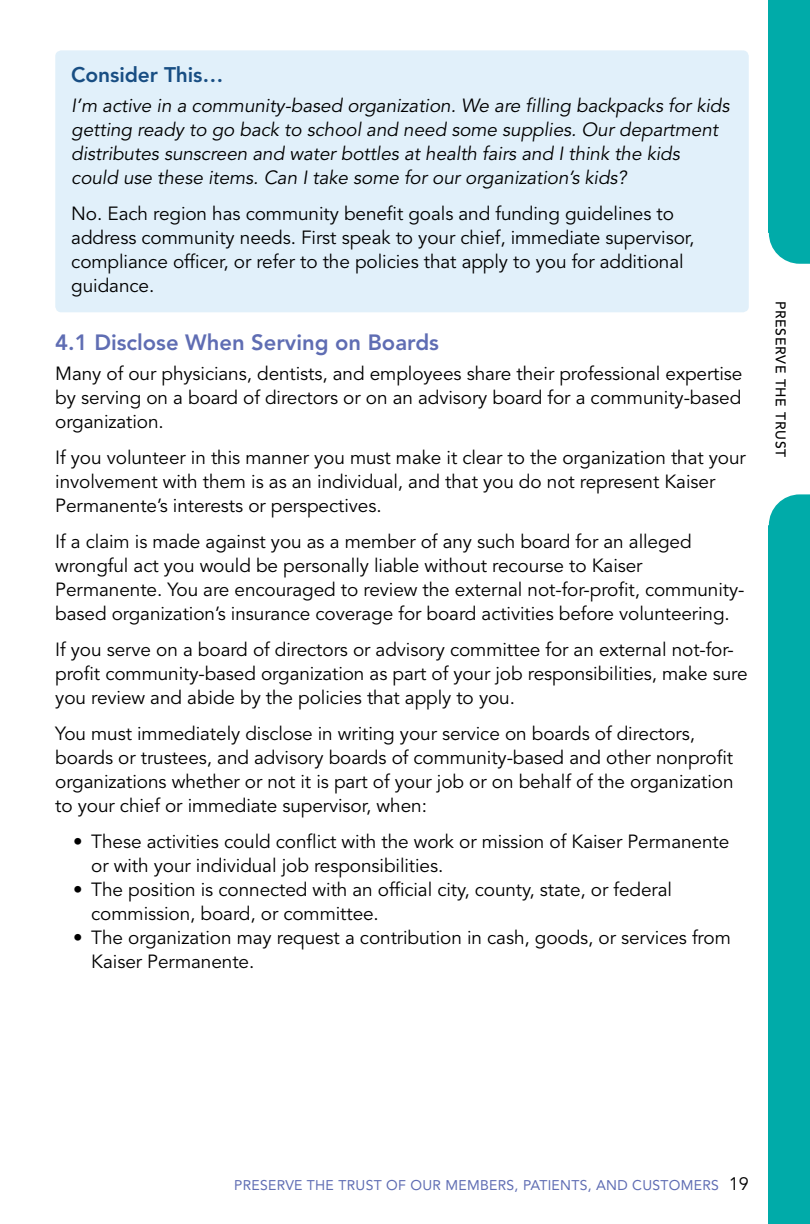
<style>
.page{position:relative;width:810px;height:1224px;background:#fff}
.page>*{position:absolute;margin:0;border:0;box-sizing:border-box;transform-origin:0 0}
.t1{font:800 22px "Avenir LT Std";color:#5f6db3}
.t2{font:800 21px "Avenir LT Std";letter-spacing:-.005em;color:#184e83}
.t3{font:19px/24px "Avenir LT Std";letter-spacing:-.005em;color:#000}
.t4{font:italic 19px/24px "Avenir LT Std";letter-spacing:-.005em;color:#000}
.t5{font:14px "Avenir LT Std";letter-spacing:.02em;color:#5f6db3}
.t6{font:500 14px "Avenir LT Std";letter-spacing:.05em;color:#000}
.s1{font-size:18px;color:#000}
</style>
<div class="page">
<div style="left:55px;top:50px;width:694px;height:262px;background:#e1f0fa;border-radius:6px"></div>
<div style="left:769px;top:0;width:41px;height:1224px;background:#00aba9"></div>
<svg style="left:768px;top:233px;width:42px;height:292px"></svg>
<p class="t2" style="left:71px;top:63px;width:154px">Consider This…</p>
<p class="t4" style="left:71px;top:94px;width:660px">I’m active in a community-based organization. We are filling backpacks for kids getting ready to go back to school and need some supplies. Our department distributes sunscreen and water bottles at health fairs and I think the kids could use these items. Can I take some for our organization’s kids?</p>
<p class="t3" style="left:71px;top:202px;width:625px">No. Each region has community benefit goals and funding guidelines to address community needs. First speak to your chief, immediate supervisor, compliance officer, or refer to the policies that apply to you for additional guidance.</p>
<p class="t1" style="left:55px;top:330px;width:385px">4.1 Disclose When Serving on Boards</p>
<p class="t3" style="left:55px;top:362px;width:689px;text-align:justify">Many of our physicians, dentists, and employees share their professional expertise by serving on a board of directors or on an advisory board for a community-based organization.</p>
<p class="t3" style="left:55px;top:446px;width:692px">If you volunteer in this manner you must make it clear to the organization that your involvement with them is as an individual, and that you do not represent Kaiser<br>Permanente’s interests or perspectives.</p>
<p class="t3" style="left:55px;top:530px;width:691px">If a claim is made against you as a member of any such board for an alleged wrongful act you would be personally liable without recourse to Kaiser Permanente. You are encouraged to review the external not-for-profit, community&shy;based organization’s insurance coverage for board activities before volunteering.</p>
<p class="t3" style="left:55px;top:638px;width:694px">If you serve on a board of directors or advisory committee for an external not-for&shy;profit community-based organization as part of your job responsibilities, make sure you review and abide by the policies that apply to you.</p>
<p class="t3" style="left:55px;top:722px;width:680px">You must immediately disclose in writing your service on boards of directors, boards or trustees, and advisory boards of community-based and other nonprofit organizations whether or not it is part of your job or on behalf of the organization to your chief or immediate supervisor, when:</p>
<p class="t3" style="left:91px;top:830px;width:640px;text-indent:-18px">• These activities could conflict with the work or mission of Kaiser Permanente or with your individual job responsibilities.</p>
<p class="t3" style="left:91px;top:878px;width:582px;text-indent:-18px">• The position is connected with an official city, county, state, or federal commission, board, or committee.</p>
<p class="t3" style="left:91px;top:926px;width:641px;text-indent:-18px">• The organization may request a contribution in cash, goods, or services from<br>Kaiser Permanente.</p>
<p class="t6" style="left:789px;top:301px;width:158px;rotate:90deg">PRESERVE THE TRUST</p>
<p class="t5" style="left:234px;top:1177px;width:516px">PRESERVE THE TRUST OF OUR MEMBERS, PATIENTS, AND CUSTOMERS <span class="s1">19</span></p>
</div>
